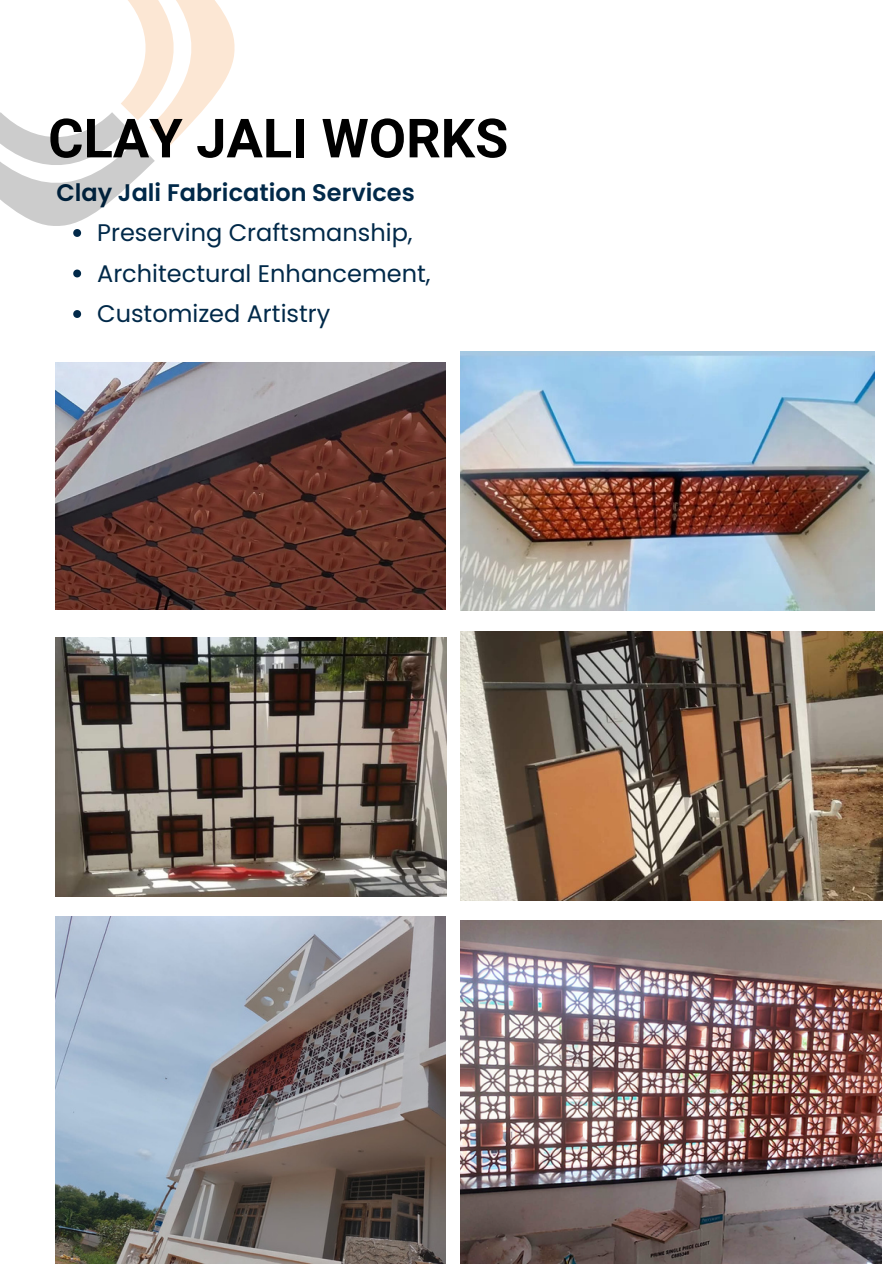
<style>
.page{position:relative;width:893px;height:1264px;background:#fff}
.page>*{position:absolute;margin:0;border:0;box-sizing:border-box;transform-origin:0 0}
.t1{font:700 54px "Roboto";color:#000}
.t2{font:24px/40.5px "Poppins";color:#012949}
.t3{font:600 24px "Poppins";color:#012949}
</style>
<div class="page">
<svg style="left:73px;top:269px;width:8px;height:8px"></svg>
<svg style="left:73px;top:310px;width:8px;height:8px"></svg>
<img style="left:460px;top:351px;width:414px;height:259px">
<img style="left:56px;top:363px;width:389px;height:246px">
<img style="left:460px;top:631px;width:422px;height:269px">
<img style="left:56px;top:637px;width:390px;height:259px">
<img style="left:56px;top:916px;width:389px;height:347px">
<img style="left:460px;top:920px;width:421px;height:343px">
<svg style="left:0;top:0;width:235px;height:237px"></svg>
<h1 class="t1" style="left:48px;top:107px;width:461px">CLAY JALI WORKS</h1>
<p class="t3" style="left:56px;top:176px;width:360px">Clay Jali Fabrication Services</p>
<p class="t2" style="left:97px;top:213px;width:335px">Preserving Craftsmanship,<br>Architectural Enhancement,<br>Customized Artistry</p>
</div>
